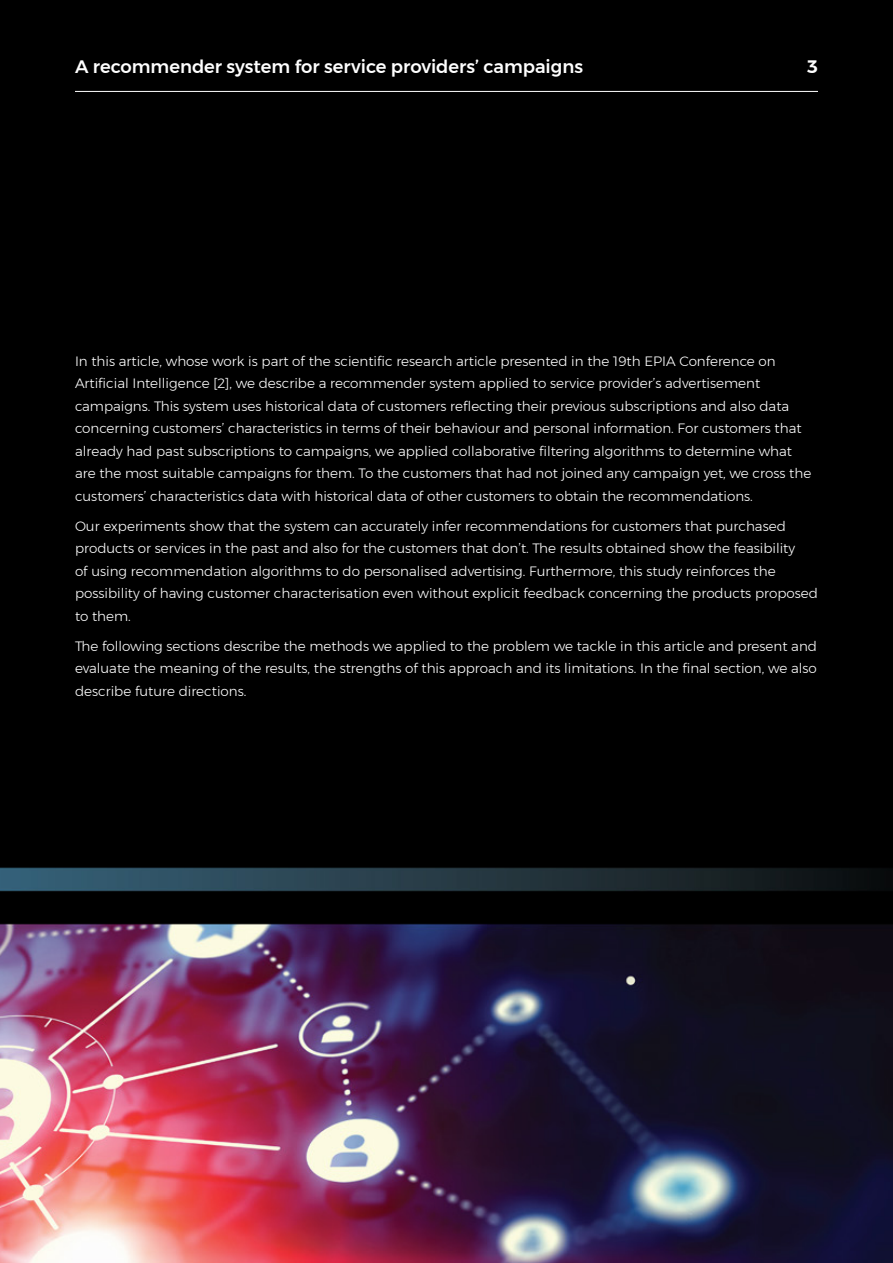
<style>
.page{position:relative;width:893px;height:1263px;background:#000}
.page>*{position:absolute;margin:0;border:0;box-sizing:border-box;transform-origin:0 0}
.t1{font:500 18px "Montserrat";color:#fff}
.t2{font:600 18px "Montserrat";color:#fff}
.t3{font:300 13.5px/22.5px "Montserrat";color:#fff}
</style>
<div class="page">
<img style="left:0;top:90px;width:893px;height:1173px">
<h1 class="t1" style="left:75px;top:52px;width:510px">A recommender system for service providers’ campaigns</h1>
<h1 class="t2" style="left:807px;top:52px;width:12px">3</h1>
<p class="t3" style="left:75px;top:349px;width:738px">In this article, whose work is part of the scientific research article presented in the 19th EPIA Conference on Artificial Intelligence [2], we describe a recommender system applied to service provider’s advertisement campaigns. This system uses historical data of customers reflecting their previous subscriptions and also data concerning customers’ characteristics in terms of their behaviour and personal information. For customers that already had past subscriptions to campaigns, we applied collaborative filtering algorithms to determine what are the most suitable campaigns for them. To the customers that had not joined any campaign yet, we cross the customers’ characteristics data with historical data of other customers to obtain the recommendations.</p>
<p class="t3" style="left:75px;top:514px;width:744px">Our experiments show that the system can accurately infer recommendations for customers that purchased products or services in the past and also for the customers that don’t. The results obtained show the feasibility<br>of using recommendation algorithms to do personalised advertising. Furthermore, this study reinforces the possibility of having customer characterisation even without explicit feedback concerning the products proposed to them.</p>
<p class="t3" style="left:75px;top:634px;width:743px;text-align:justify">The following sections describe the methods we applied to the problem we tackle in this article and present and evaluate the meaning of the results, the strengths of this approach and its limitations. In the final section, we also describe future directions.</p>
</div>
